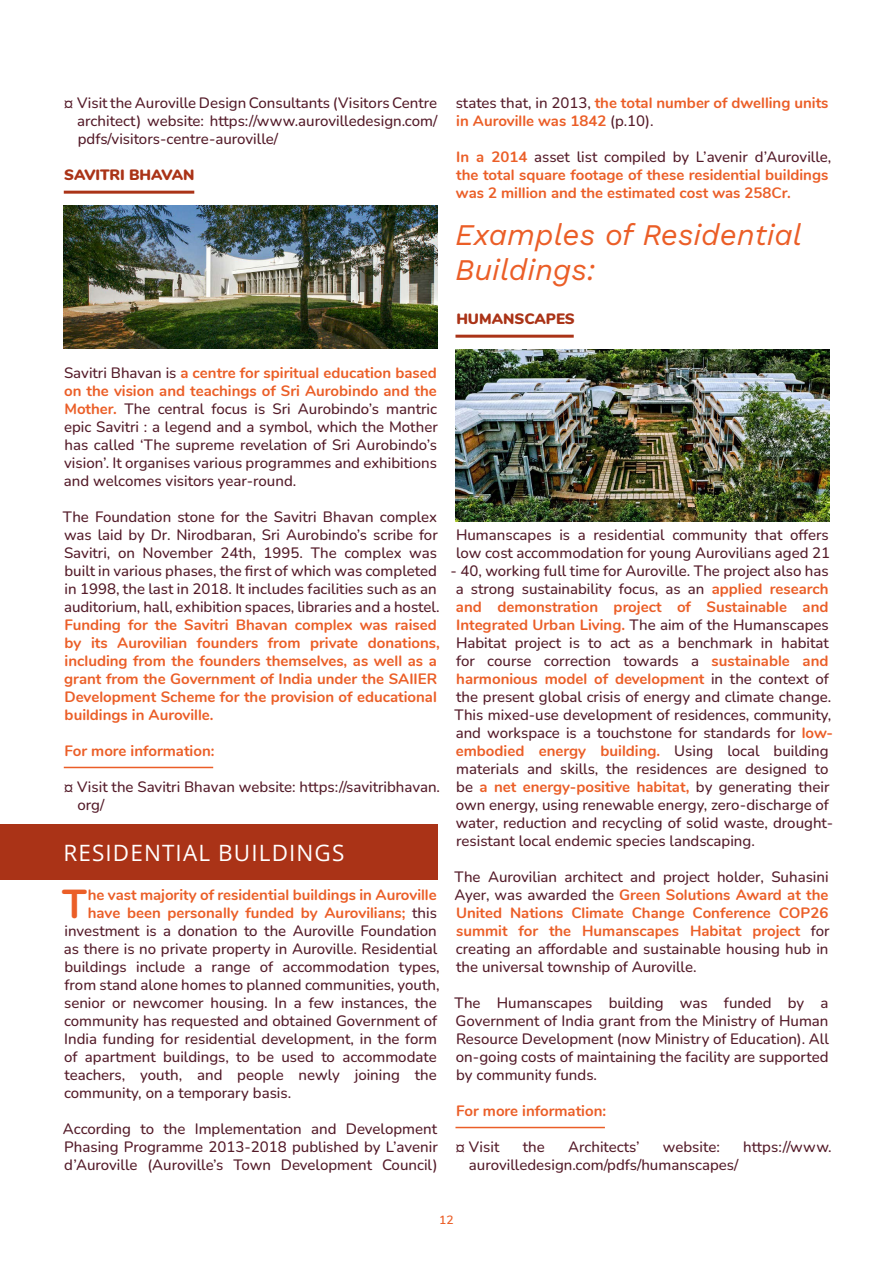
<style>
.page{position:relative;width:893px;height:1263px;background:#fff}
.page>*{position:absolute;margin:0;border:0;box-sizing:border-box;transform-origin:0 0}
.t1{font:700 40.35px "Nunito";color:#eb5e27}
.t2{font:italic 30px/34.5px "Work Sans";color:#eb5e27}
.t3{font:22.5px "Open Sans";letter-spacing:.05em;color:#fff}
.t4{font:500 15px/18px "Nunito";color:#541b29;text-align:justify}
.t5{font:700 15px/18px "Nunito";color:#eb5e27}
.t6{font:900 15px "Nunito";color:#aa3317}
.t7{font:600 12px "Nunito";color:#eb5e27}
.s1{font-weight:500;color:#541b29}
.s2{font-weight:700;color:#eb5e27}
</style>
<div class="page">
<div style="left:0;top:824px;width:437px;height:55px;background:#aa3317"></div>
<hr style="left:64px;top:191px;width:130px;height:3px;background:#aa3317">
<hr style="left:64px;top:767px;width:149px;height:1px;background:#eb5e27">
<hr style="left:455px;top:335px;width:119px;height:3px;background:#aa3317">
<hr style="left:455px;top:1127px;width:150px;height:1px;background:#eb5e27">
<img style="left:64px;top:206px;width:373px;height:143px">
<img style="left:455px;top:350px;width:374px;height:172px">
<p class="t4" style="left:77px;top:93px;width:362px;text-indent:-13px">¤ Visit the Auroville Design Consultants (Visitors Centre architect) website: https://www.aurovilledesign.com/ pdfs/visitors-centre-auroville/</p>
<p class="t6" style="left:64px;top:164px;width:132px">SAVITRI BHAVAN</p>
<p class="t5" style="left:456px;top:93px;width:374px"><span class="s1">states that, in 2013,</span> the total number of dwelling units in Auroville was 1842 <span class="s1">(p.10).</span></p>
<p class="t5" style="left:456px;top:147px;width:377px">In a 2014 <span class="s1">asset list compiled by L’avenir d’Auroville, </span>the total square footage of these residential buildings was 2 million and the estimated cost was 258Cr.</p>
<h2 class="t2" style="left:455px;top:216px;width:349px">Examples of Residential<br>Buildings:</h2>
<p class="t6" style="left:456px;top:308px;width:120px">HUMANSCAPES</p>
<p class="t4" style="left:64px;top:363px;width:375px">Savitri Bhavan is <span class="s2">a centre for spiritual education based on the vision and teachings of Sri Aurobindo and the Mother.</span> The central focus is Sri Aurobindo’s mantric epic Savitri : a legend and a symbol, which the Mother has called ‘The supreme revelation of Sri Aurobindo’s vision’. It organises various programmes and exhibitions and welcomes visitors year-round.</p>
<p class="t4" style="left:63px;top:507px;width:378px;text-align:left">The Foundation stone for the Savitri Bhavan complex was laid by Dr. Nirodbaran, Sri Aurobindo’s scribe for Savitri, on November 24th, 1995. The complex was built in various phases, the first of which was completed in 1998, the last in 2018. It includes facilities such as an auditorium, hall, exhibition spaces, libraries and a hostel.</p>
<p class="t5" style="left:64px;top:615px;width:377px">Funding for the Savitri Bhavan complex was raised by its Aurovilian founders from private donations, including from the founders themselves, as well as a grant from the Government of India under the SAIIER Development Scheme for the provision of educational buildings in Auroville.</p>
<p class="t5" style="left:64px;top:741px;width:152px">For more information:</p>
<p class="t4" style="left:77px;top:777px;width:364px;text-indent:-13px">¤ Visit the Savitri Bhavan website: https://savitribhavan. org/</p>
<h3 class="t3" style="left:63px;top:837px;width:282px">RESIDENTIAL BUILDINGS</h3>
<h1 class="t1" style="left:62px;top:874px;width:26px">T</h1>
<p class="t5" style="left:88px;top:885px;width:351px">he vast majority of residential buildings in Auroville</p>
<p class="t5" style="left:88px;top:903px;width:351px">have been personally funded by Aurovilians; <span class="s1">this</span></p>
<p class="t4" style="left:64px;top:921px;width:374px">investment is a donation to the Auroville Foundation</p>
<p class="t4" style="left:64px;top:939px;width:375px">as there is no private property in Auroville. Residential</p>
<p class="t4" style="left:64px;top:957px;width:377px">buildings include a range of accommodation types,</p>
<p class="t4" style="left:65px;top:975px;width:377px">from stand alone homes to planned communities, youth,</p>
<p class="t4" style="left:64px;top:993px;width:374px">senior or newcomer housing. In a few instances, the</p>
<p class="t4" style="left:64px;top:1011px;width:375px">community has requested and obtained Government of</p>
<p class="t4" style="left:64px;top:1029px;width:374px">India funding for residential development, in the form</p>
<p class="t4" style="left:64px;top:1047px;width:374px">of apartment buildings, to be used to accommodate</p>
<p class="t4" style="left:64px;top:1065px;width:374px">teachers, youth, and people newly joining the</p>
<p class="t4" style="left:64px;top:1083px;width:229px">community, on a temporary basis.</p>
<p class="t4" style="left:63px;top:1119px;width:376px">According to the Implementation and Development Phasing Programme 2013-2018 published by L’avenir d’Auroville (Auroville’s Town Development Council)</p>
<p class="t4" style="left:456px;top:525px;width:376px">Humanscapes is a residential community that offers low cost accommodation for young Aurovilians aged 21</p>
<p class="t4" style="left:451px;top:561px;width:384px;text-align:left">- 40, working full time for Auroville. The project also has a strong sustainability focus, as an <span class="s2">applied research and demonstration project of Sustainable and Integrated Urban Living.</span> The aim of the Humanscapes Habitat project is to act as a benchmark in habitat for course correction towards a <span class="s2">sustainable and harmonious model of development</span> in the context of the present global crisis of energy and climate change.<br>This mixed-use development of residences, community, and workspace is a touchstone for standards for <span class="s2">low&shy;embodied energy building.</span> Using local building materials and skills, the residences are designed to be <span class="s2">a net energy-positive habitat,</span> by generating their own energy, using renewable energy, zero-discharge of water, reduction and recycling of solid waste, drought&shy;resistant local endemic species landscaping.</p>
<p class="t4" style="left:454px;top:867px;width:377px">The Aurovilian architect and project holder, Suhasini Ayer, was awarded the <span class="s2">Green Solutions Award at the United Nations Climate Change Conference COP26 summit for the Humanscapes Habitat project</span> for creating an affordable and sustainable housing hub in the universal township of Auroville.</p>
<p class="t4" style="left:454px;top:993px;width:376px">The Humanscapes building was funded by a Government of India grant from the Ministry of Human Resource Development (now Ministry of Education). All on-going costs of maintaining the facility are supported by community funds.</p>
<p class="t5" style="left:456px;top:1101px;width:152px">For more information:</p>
<p class="t4" style="left:456px;top:1137px;width:45px">¤ Visit</p>
<p class="t4" style="left:523px;top:1137px;width:24px">the</p>
<p class="t4" style="left:568px;top:1137px;width:73px">Architects’</p>
<p class="t4" style="left:663px;top:1137px;width:58px">website:</p>
<p class="t4" style="left:743px;top:1137px;width:90px">https://www.</p>
<p class="t4" style="left:469px;top:1155px;width:271px">aurovilledesign.com/pdfs/humanscapes/</p>
<p class="t7" style="left:439px;top:1211px;width:16px">12</p>
</div>
